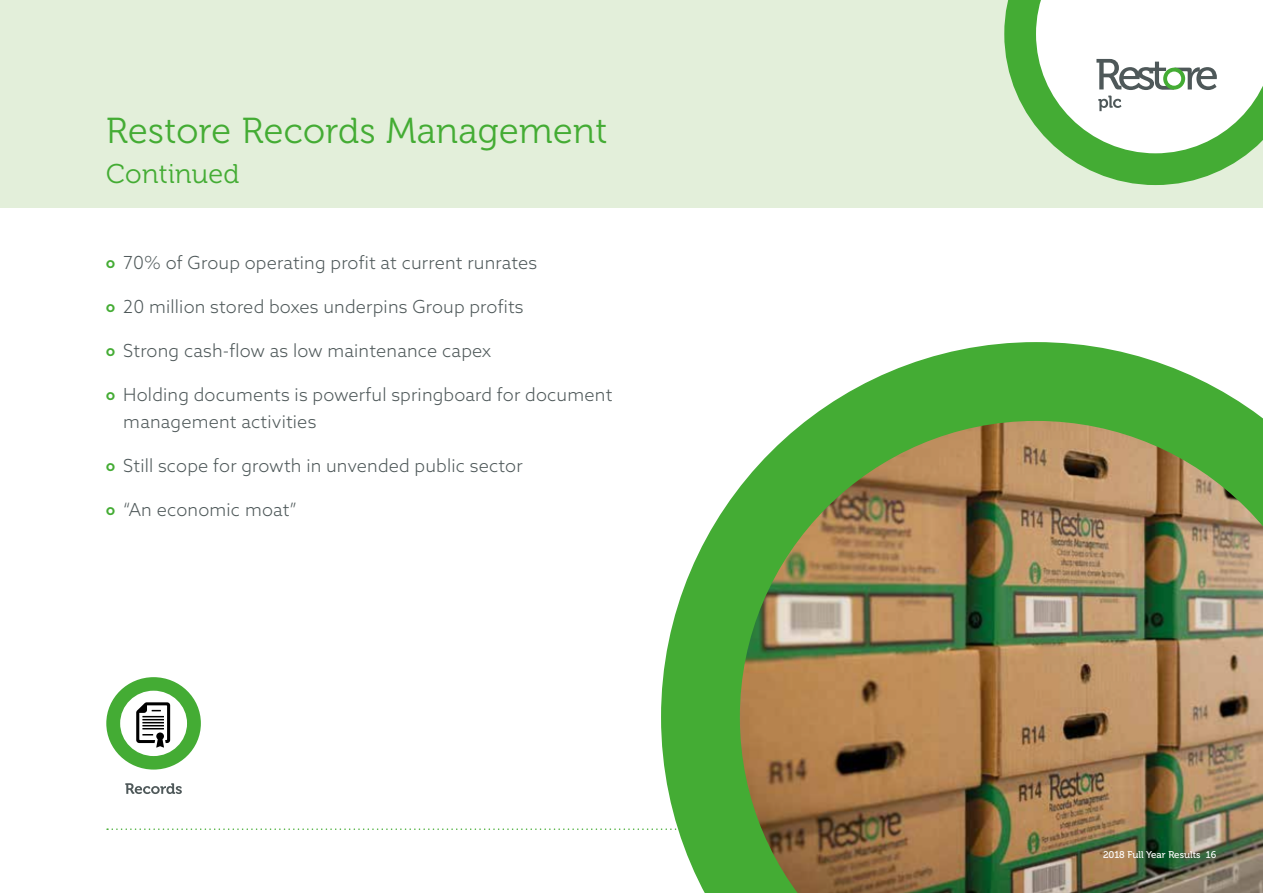
<style>
.page{position:relative;width:1263px;height:893px;background:#fff}
.page>*{position:absolute;margin:0;border:0;box-sizing:border-box;transform-origin:0 0}
.t1{font:36px "Museo 300";letter-spacing:.01em;color:#44ac34}
.t2{font:27px "Museo 300";letter-spacing:.01em;color:#44ac34}
.t3{font:300 18px/27px "Azo Sans";letter-spacing:.01em;color:#4e5859}
.t4{font:9.75px "Museo 500";color:#fff}
.s1{font-family:"Avant Garde";font-weight:700;font-size:10.5px;color:#44ac34}
</style>
<div class="page">
<div style="left:0;top:0;width:1263px;height:208px;background:#e3efda"></div>
<svg style="left:1004px;top:0;width:219px;height:185px"></svg>
<svg style="left:1020px;top:0;width:243px;height:169px;background:#cce5c8"></svg>
<svg style="left:107px;top:828px;width:554px;height:2px"></svg>
<img style="left:661px;top:342px;width:602px;height:551px">
<svg style="left:106px;top:677px;width:95px;height:93px"></svg>
<svg style="left:125px;top:783px;width:57px;height:11px"></svg>
<h1 class="t1" style="left:106px;top:111px;width:503px">Restore Records Management</h1>
<h2 class="t2" style="left:106px;top:159px;width:135px">Continued</h2>
<p class="t3" style="left:106px;top:249px;width:432px"><span class="s1">O</span> 70% of Group operating profit at current runrates</p>
<p class="t3" style="left:106px;top:293px;width:419px"><span class="s1">O</span> 20 million stored boxes underpins Group profits</p>
<p class="t3" style="left:106px;top:337px;width:386px"><span class="s1">O</span> Strong cash-flow as low maintenance capex</p>
<p class="t3" style="left:123px;top:381px;width:490px;text-indent:-17px"><span class="s1">O</span> Holding documents is powerful springboard for document management activities</p>
<p class="t3" style="left:106px;top:452px;width:418px"><span class="s1">O</span> Still scope for growth in unvended public sector</p>
<p class="t3" style="left:106px;top:496px;width:192px"><span class="s1">O</span> “An economic moat”</p>
<p class="t4" style="left:1103px;top:850px;width:115px">2018 Full Year Results 16</p>
</div>
